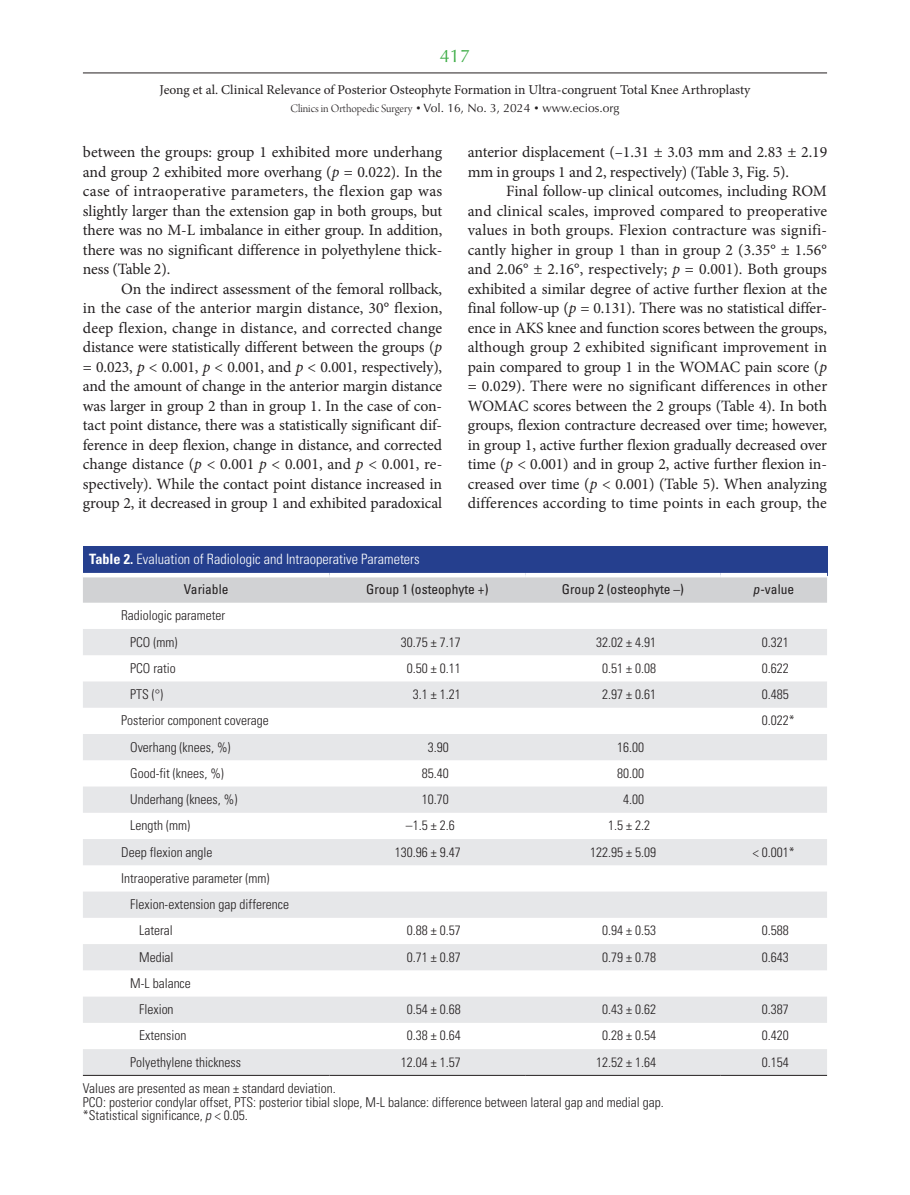
<style>
.page{position:relative;width:910px;height:1195px;background:#fff}
.page>*{position:absolute;margin:0;border:0;box-sizing:border-box;transform-origin:0 0}
.t1{font:18px "Optima LT Std";color:#40ae49}
.t2{font:15.75px/19.5px "Minion Pro";letter-spacing:-.005em;color:#231f20;text-align:justify}
.t3{font:300 condensed 14.25px "Univers LT Std";color:#fff}
.t4{font:300 condensed 13.5px/26.2px "Univers LT Std";color:#231f20}
.t5{font:13.5px "Minion Pro";color:#231f20}
.t6{font:condensed 13.5px "Univers LT Std";color:#231f20}
.t7{font:12px "Optima LT Std";color:#231f20}
.s1{font-family:"Arno Pro Light Display"}
.s2{font-size:9px}
.s3{font-style:italic}
.s4{font-weight:700}
</style>
<div class="page">
<hr style="left:83px;top:73px;width:744px;height:1px;background:#231f20">
<div style="left:83px;top:546px;width:744px;height:29px;background:#253f8e"></div>
<svg style="left:83px;top:577px;width:744px;height:26px;background:#d2d3d5"></svg>
<svg style="left:83px;top:629px;width:744px;height:446px;fill:#e6e7e9"></svg>
<hr style="left:83px;top:573px;width:247px;height:4px;background:#fff">
<hr style="left:330px;top:573px;width:195px;height:4px;background:#fff">
<hr style="left:525px;top:573px;width:196px;height:4px;background:#fff">
<hr style="left:721px;top:573px;width:106px;height:4px;background:#fff">
<hr style="left:83px;top:1075px;width:247px;height:1px;background:#231f20">
<hr style="left:330px;top:1075px;width:195px;height:1px;background:#231f20">
<hr style="left:525px;top:1075px;width:196px;height:1px;background:#231f20">
<hr style="left:721px;top:1075px;width:106px;height:1px;background:#231f20">
<p class="t1" style="left:440px;top:45px;width:32px">417</p>
<p class="t5" style="left:160px;top:80px;width:592px">Jeong et al. Clinical Relevance of Posterior Osteophyte Formation in Ultra-congruent Total Knee Arthroplasty</p>
<p class="t7" style="left:290px;top:101px;width:331px"><span class="s1">Clinics in Orthopedic Surgery</span> <span class="s2">•</span> Vol. 16, No. 3, 2024 <span class="s2">•</span> www.ecios.org</p>
<p class="t2" style="left:83px;top:142px;width:361px">between the groups: group 1 exhibited more underhang and group 2 exhibited more overhang (<span class="s3">p</span> = 0.022). In the case of intraoperative parameters, the flexion gap was slightly larger than the extension gap in both groups, but there was no M-L imbalance in either group. In addition, there was no significant difference in polyethylene thick&shy;ness (Table 2).</p>
<p class="t2" style="left:83px;top:279px;width:361px;text-indent:38px">On the indirect assessment of the femoral rollback, in the case of the anterior margin distance, 30° flexion, deep flexion, change in distance, and corrected change distance were statistically different between the groups (<span class="s3">p </span>= 0.023, <span class="s3">p</span> &lt; 0.001, <span class="s3">p</span> &lt; 0.001, and <span class="s3">p</span> &lt; 0.001, respectively), and the amount of change in the anterior margin distance was larger in group 2 than in group 1. In the case of con&shy;tact point distance, there was a statistically significant dif&shy;ference in deep flexion, change in distance, and corrected change distance (<span class="s3">p</span> &lt; 0.001 <span class="s3">p</span> &lt; 0.001, and <span class="s3">p</span> &lt; 0.001, re&shy;spectively). While the contact point distance increased in group 2, it decreased in group 1 and exhibited paradoxical</p>
<p class="t2" style="left:468px;top:142px;width:361px">anterior displacement (–1.31 ± 3.03 mm and 2.83 ± 2.19 mm in groups 1 and 2, respectively) (Table 3, Fig. 5).</p>
<p class="t2" style="left:468px;top:181px;width:361px;text-indent:38px">Final follow-up clinical outcomes, including ROM and clinical scales, improved compared to preoperative values in both groups. Flexion contracture was signifi&shy;cantly higher in group 1 than in group 2 (3.35° ± 1.56° and 2.06° ± 2.16°, respectively; <span class="s3">p</span> = 0.001). Both groups exhibited a similar degree of active further flexion at the final follow-up (<span class="s3">p</span> = 0.131). There was no statistical differ&shy;ence in AKS knee and function scores between the groups, although group 2 exhibited significant improvement in pain compared to group 1 in the WOMAC pain score (<span class="s3">p </span>= 0.029). There were no significant differences in other WOMAC scores between the 2 groups (Table 4). In both groups, flexion contracture decreased over time; however, in group 1, active further flexion gradually decreased over time (<span class="s3">p</span> &lt; 0.001) and in group 2, active further flexion in&shy;creased over time (<span class="s3">p</span> &lt; 0.001) (Table 5). When analyzing differences according to time points in each group, the</p>
<p class="t3" style="left:89px;top:551px;width:332px"><span class="s4">Table 2.</span> Evaluation of Radiologic and Intraoperative Parameters</p>
<p class="t6" style="left:184px;top:581px;width:46px">Variable</p>
<p class="t6" style="left:366px;top:581px;width:124px">Group 1 (osteophyte +)</p>
<p class="t6" style="left:562px;top:581px;width:124px">Group 2 (osteophyte –)</p>
<p class="t6" style="left:753px;top:581px;width:43px"><span class="s3">p</span>-value</p>
<p class="t4" style="left:130px;top:602px;width:97px;text-indent:-9px">Radiologic parameter<br>PCO (mm)</p>
<p class="t4" style="left:401px;top:629px;width:61px">30.75 ± 7.17</p>
<p class="t4" style="left:596px;top:629px;width:61px">32.02 ± 4.91</p>
<p class="t4" style="left:762px;top:629px;width:28px">0.321</p>
<p class="t4" style="left:130px;top:655px;width:47px">PCO ratio</p>
<p class="t4" style="left:407px;top:655px;width:55px">0.50 ± 0.11</p>
<p class="t4" style="left:602px;top:655px;width:55px">0.51 ± 0.08</p>
<p class="t4" style="left:762px;top:655px;width:28px">0.622</p>
<p class="t4" style="left:130px;top:681px;width:35px">PTS (°)</p>
<p class="t4" style="left:413px;top:681px;width:49px">3.1 ± 1.21</p>
<p class="t4" style="left:602px;top:681px;width:55px">2.97 ± 0.61</p>
<p class="t4" style="left:762px;top:681px;width:28px">0.485</p>
<p class="t4" style="left:121px;top:707px;width:149px">Posterior component coverage</p>
<p class="t4" style="left:762px;top:707px;width:34px">0.022*</p>
<p class="t4" style="left:130px;top:734px;width:102px">Overhang (knees, %)</p>
<p class="t4" style="left:428px;top:734px;width:22px">3.90</p>
<p class="t4" style="left:617px;top:734px;width:28px">16.00</p>
<p class="t4" style="left:130px;top:760px;width:95px">Good-fit (knees, %)</p>
<p class="t4" style="left:422px;top:760px;width:28px">85.40</p>
<p class="t4" style="left:617px;top:760px;width:28px">80.00</p>
<p class="t4" style="left:130px;top:786px;width:109px">Underhang (knees, %)</p>
<p class="t4" style="left:422px;top:786px;width:28px">10.70</p>
<p class="t4" style="left:623px;top:786px;width:22px">4.00</p>
<p class="t4" style="left:130px;top:812px;width:61px">Length (mm)</p>
<p class="t4" style="left:406px;top:812px;width:50px">–1.5 ± 2.6</p>
<p class="t4" style="left:608px;top:812px;width:43px">1.5 ± 2.2</p>
<p class="t4" style="left:121px;top:839px;width:93px">Deep flexion angle</p>
<p class="t4" style="left:395px;top:839px;width:67px">130.96 ± 9.47</p>
<p class="t4" style="left:590px;top:839px;width:67px">122.95 ± 5.09</p>
<p class="t4" style="left:753px;top:839px;width:43px">&lt; 0.001*</p>
<p class="t4" style="left:121px;top:865px;width:150px">Intraoperative parameter (mm)</p>
<p class="t4" style="left:130px;top:891px;width:160px">Flexion-extension gap difference</p>
<p class="t4" style="left:139px;top:917px;width:35px">Lateral</p>
<p class="t4" style="left:407px;top:917px;width:55px">0.88 ± 0.57</p>
<p class="t4" style="left:602px;top:917px;width:55px">0.94 ± 0.53</p>
<p class="t4" style="left:762px;top:917px;width:28px">0.588</p>
<p class="t4" style="left:139px;top:944px;width:36px">Medial</p>
<p class="t4" style="left:407px;top:944px;width:55px">0.71 ± 0.87</p>
<p class="t4" style="left:602px;top:944px;width:55px">0.79 ± 0.78</p>
<p class="t4" style="left:762px;top:944px;width:28px">0.643</p>
<p class="t4" style="left:139px;top:970px;width:53px;text-indent:-9px">M-L balance<br>Flexion</p>
<p class="t4" style="left:407px;top:996px;width:55px">0.54 ± 0.68</p>
<p class="t4" style="left:602px;top:996px;width:55px">0.43 ± 0.62</p>
<p class="t4" style="left:762px;top:996px;width:28px">0.387</p>
<p class="t4" style="left:139px;top:1022px;width:49px">Extension</p>
<p class="t4" style="left:407px;top:1022px;width:55px">0.38 ± 0.64</p>
<p class="t4" style="left:602px;top:1022px;width:55px">0.28 ± 0.54</p>
<p class="t4" style="left:762px;top:1022px;width:28px">0.420</p>
<p class="t4" style="left:130px;top:1049px;width:112px">Polyethylene thickness</p>
<p class="t4" style="left:401px;top:1049px;width:61px">12.04 ± 1.57</p>
<p class="t4" style="left:596px;top:1049px;width:61px">12.52 ± 1.64</p>
<p class="t4" style="left:762px;top:1049px;width:28px">0.154</p>
<p class="t4" style="left:83px;top:1081px;width:582px;line-height:13.5px">Values are presented as mean ± standard deviation.<br>PCO: posterior condylar offset, PTS: posterior tibial slope, M-L balance: difference between lateral gap and medial gap. *Statistical significance, <span class="s3">p</span> &lt; 0.05.</p>
</div>
